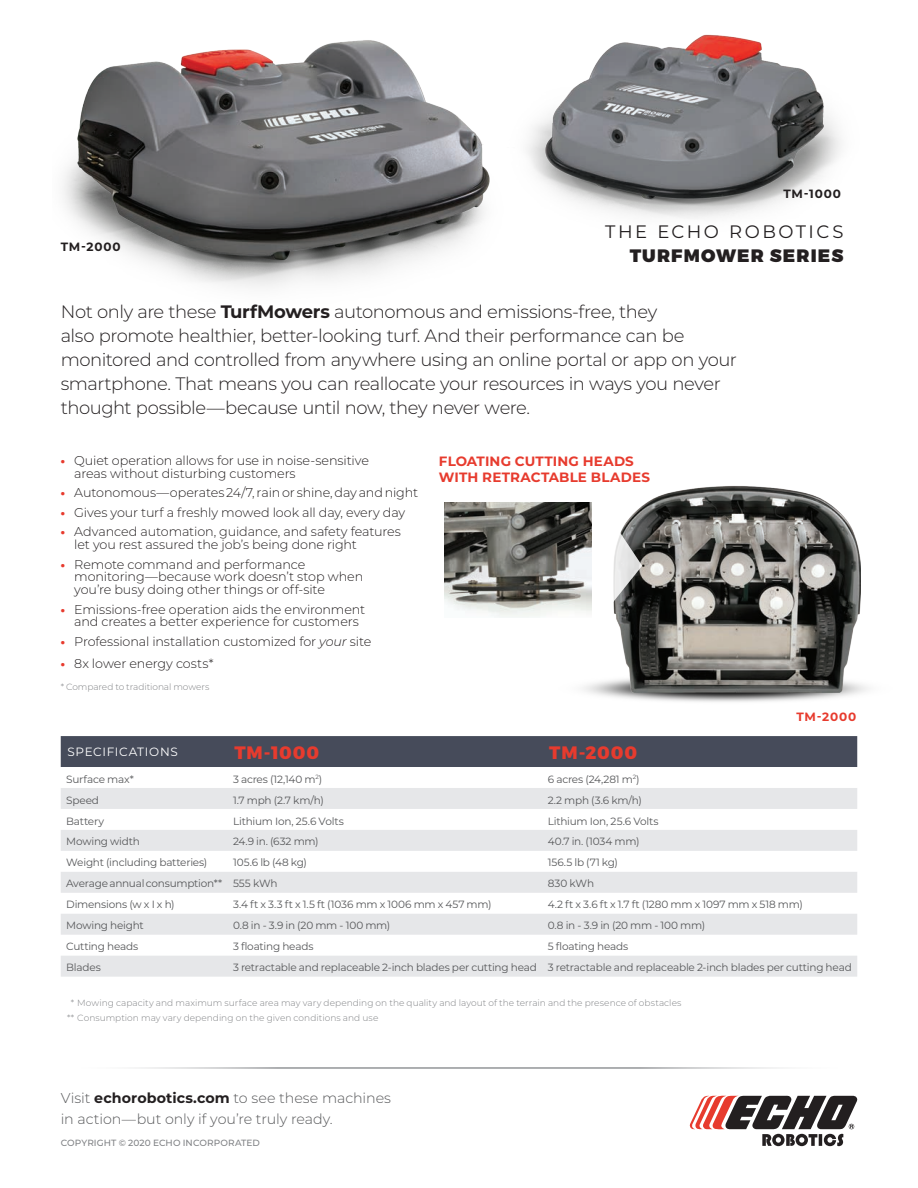
<style>
.page{position:relative;width:918px;height:1188px;background:#fff}
.page>*{position:absolute;margin:0;border:0;box-sizing:border-box;transform-origin:0 0}
.t1{font:300 18px/24px "Montserrat";letter-spacing:-.025em;color:#231f20}
.t2{font:18px "Montserrat";letter-spacing:.14em;color:#231f20}
.t3{font:900 18px "Montserrat";letter-spacing:.065em;color:#231f20}
.t4{font:800 18px "Montserrat";letter-spacing:.045em;color:#e73b2e}
.t5{font:300 14.25px/21px "Montserrat";letter-spacing:-.005em;color:#57585a}
.t6{font:700 13.5px/16.2px "Montserrat";letter-spacing:.01em;color:#e73b2e}
.t7{font:300 12.75px/12.8px "Montserrat";letter-spacing:-.01em;color:#231f20}
.t8{font:700 12px "Montserrat";letter-spacing:.075em;color:#231f20}
.t9{font:12px "Montserrat";letter-spacing:.06em;color:#fff}
.t10{font:700 12px "Montserrat";letter-spacing:.075em;color:#e73b2e}
.t11{font:10.5px "Montserrat";letter-spacing:-.02em;color:#57585a}
.t12{font:300 9px "Montserrat";color:#808285}
.t13{font:500 9px "Montserrat";letter-spacing:.01em;color:#808285}
.s1{font-weight:700}
.s2{font-weight:800;font-size:12px;color:#e73b2e}
.s3{font-style:italic}
.s4{font-weight:700;color:#231f20}
</style>
<div class="page">
<img style="left:63px;top:40px;width:390px;height:247px">
<img style="left:453px;top:34px;width:388px;height:212px">
<svg style="left:689px;top:1095px;width:169px;height:51px"></svg>
<hr style="left:61px;top:1067px;width:796px;height:2px;background:#939598">
<img style="left:583px;top:680px;width:285px;height:22px">
<img style="left:614px;top:486px;width:246px;height:207px">
<img style="left:444px;top:502px;width:147px;height:115px">
<svg style="left:613px;top:498px;width:29px;height:124px"></svg>
<div style="left:61px;top:736px;width:796px;height:31px;background:#464b5a"></div>
<svg style="left:61px;top:788px;width:796px;height:189px;fill:#e6e7e9"></svg>
<p class="t8" style="left:61px;top:238px;width:61px">TM-2000</p>
<p class="t8" style="left:783px;top:185px;width:59px">TM-1000</p>
<p class="t2" style="left:605px;top:219px;width:240px">THE ECHO ROBOTICS</p>
<p class="t3" style="left:630px;top:244px;width:215px">TURFMOWER SERIES</p>
<p class="t1" style="left:61px;top:299px;width:678px">Not only are these <span class="s1">TurfMowers</span> autonomous and emissions-free, they<br>also promote healthier, better-looking turf. And their performance can be monitored and controlled from anywhere using an online portal or app on your smartphone. That means you can reallocate your resources in ways you never thought possible—because until now, they never were.</p>
<p class="t7" style="left:74px;top:454px;width:296px;text-indent:-14px"><span class="s2">•</span> Quiet operation allows for use in noise-sensitive areas without disturbing customers</p>
<p class="t7" style="left:61px;top:486px;width:359px"><span class="s2">•</span> Autonomous—operates 24/7, rain or shine, day and night</p>
<p class="t7" style="left:61px;top:506px;width:346px"><span class="s2">•</span> Gives your turf a freshly mowed look all day, every day</p>
<p class="t7" style="left:74px;top:525px;width:328px;text-indent:-14px"><span class="s2">•</span> Advanced automation, guidance, and safety features let you rest assured the job’s being done right</p>
<p class="t7" style="left:74px;top:557px;width:291px;text-indent:-14px"><span class="s2">•</span> Remote command and performance monitoring—because work doesn’t stop when you’re busy doing other things or off-site</p>
<p class="t7" style="left:61px;top:602px;width:306px;text-align:center"><span class="s2">•</span> Emissions-free operation aids the environment and creates a better experience for customers</p>
<p class="t7" style="left:61px;top:635px;width:312px"><span class="s2">•</span> Professional installation customized for <span class="s3">your</span> site</p>
<p class="t7" style="left:61px;top:657px;width:154px"><span class="s2">•</span> 8x lower energy costs*</p>
<p class="t12" style="left:61px;top:680px;width:150px">* Compared to traditional mowers</p>
<p class="t6" style="left:439px;top:452px;width:213px">FLOATING CUTTING HEADS<br>WITH RETRACTABLE BLADES</p>
<p class="t10" style="left:796px;top:708px;width:61px">TM-2000</p>
<p class="t9" style="left:68px;top:743px;width:112px">SPECIFICATIONS</p>
<p class="t4" style="left:234px;top:741px;width:86px">TM-1000</p>
<p class="t4" style="left:549px;top:741px;width:89px">TM-2000</p>
<p class="t11" style="left:66px;top:772px;width:69px">Surface max*</p>
<p class="t11" style="left:233px;top:772px;width:91px">3 acres (12,140 m<sup>2</sup>)</p>
<p class="t11" style="left:548px;top:772px;width:93px">6 acres (24,281 m<sup>2</sup>)</p>
<p class="t11" style="left:66px;top:793px;width:34px">Speed</p>
<p class="t11" style="left:233px;top:793px;width:92px">1.7 mph (2.7 km/h)</p>
<p class="t11" style="left:548px;top:793px;width:96px">2.2 mph (3.6 km/h)</p>
<p class="t11" style="left:66px;top:814px;width:40px">Battery</p>
<p class="t11" style="left:233px;top:814px;width:112px">Lithium Ion, 25.6 Volts</p>
<p class="t11" style="left:548px;top:814px;width:112px">Lithium Ion, 25.6 Volts</p>
<p class="t11" style="left:66px;top:835px;width:75px">Mowing width</p>
<p class="t11" style="left:233px;top:835px;width:87px">24.9 in. (632 mm)</p>
<p class="t11" style="left:548px;top:835px;width:93px">40.7 in. (1034 mm)</p>
<p class="t11" style="left:66px;top:856px;width:143px">Weight (including batteries)</p>
<p class="t11" style="left:233px;top:856px;width:76px">105.6 lb (48 kg)</p>
<p class="t11" style="left:548px;top:856px;width:72px">156.5 lb (71 kg)</p>
<p class="t11" style="left:66px;top:876px;width:158px">Average annual consumption**</p>
<p class="t11" style="left:233px;top:876px;width:46px">555 kWh</p>
<p class="t11" style="left:548px;top:876px;width:48px">830 kWh</p>
<p class="t11" style="left:66px;top:897px;width:110px">Dimensions (w x I x h)</p>
<p class="t11" style="left:233px;top:897px;width:260px">3.4 ft x 3.3 ft x 1.5 ft (1036 mm x 1006 mm x 457 mm)</p>
<p class="t11" style="left:548px;top:897px;width:257px">4.2 ft x 3.6 ft x 1.7 ft (1280 mm x 1097 mm x 518 mm)</p>
<p class="t11" style="left:66px;top:918px;width:79px">Mowing height</p>
<p class="t11" style="left:233px;top:918px;width:159px">0.8 in - 3.9 in (20 mm - 100 mm)</p>
<p class="t11" style="left:548px;top:918px;width:159px">0.8 in - 3.9 in (20 mm - 100 mm)</p>
<p class="t11" style="left:66px;top:939px;width:74px">Cutting heads</p>
<p class="t11" style="left:233px;top:939px;width:82px">3 floating heads</p>
<p class="t11" style="left:548px;top:939px;width:82px">5 floating heads</p>
<p class="t11" style="left:66px;top:960px;width:36px">Blades</p>
<p class="t11" style="left:233px;top:960px;width:305px">3 retractable and replaceable 2-inch blades per cutting head</p>
<p class="t11" style="left:548px;top:960px;width:305px">3 retractable and replaceable 2-inch blades per cutting head</p>
<p class="t12" style="left:71px;top:996px;width:612px">* Mowing capacity and maximum surface area may vary depending on the quality and layout of the terrain and the presence of obstacles</p>
<p class="t12" style="left:67px;top:1011px;width:313px">** Consumption may vary depending on the given conditions and use</p>
<p class="t5" style="left:61px;top:1087px;width:332px">Visit <span class="s4">echorobotics.com</span> to see these machines in action—but only if you’re truly ready.</p>
<p class="t13" style="left:61px;top:1137px;width:201px">COPYRIGHT © 2020 ECHO INCORPORATED</p>
</div>
